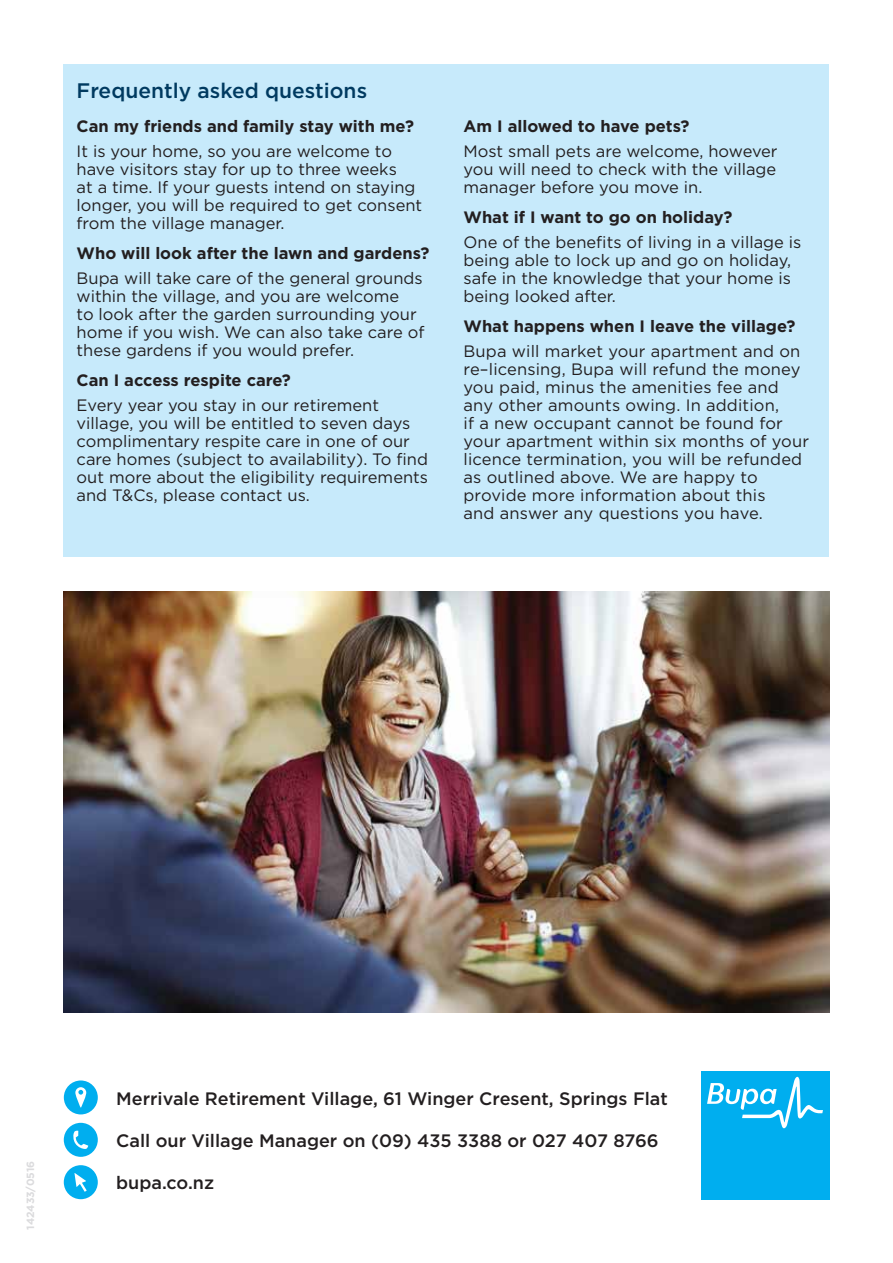
<style>
.page{position:relative;width:893px;height:1263px;background:#fff}
.page>*{position:absolute;margin:0;border:0;box-sizing:border-box;transform-origin:0 0}
.t1{font:500 21px "Gotham";color:#003a60}
.t2{font:500 18px "Gotham";color:#231f20}
.t3{font:16.5px/18px "Gotham";color:#231f20}
.t4{font:700 16.5px "Gotham";color:#231f20}
.t5{font:700 10.5px "Gotham";color:#dbdbdd}
</style>
<div class="page">
<svg style="left:64px;top:1080px;width:34px;height:34px"></svg>
<svg style="left:64px;top:1165px;width:34px;height:34px"></svg>
<svg style="left:64px;top:1123px;width:34px;height:34px"></svg>
<div style="left:701px;top:1071px;width:128px;height:128px;background:#00aeef"></div>
<svg style="left:707px;top:1077px;width:116px;height:51px"></svg>
<div style="left:64px;top:64px;width:765px;height:485px;background:#c7eafb"></div>
<img style="left:64px;top:591px;width:765px;height:421px">
<p class="t1" style="left:77px;top:78px;width:292px">Frequently asked questions</p>
<p class="t1" style="left:77px;top:82px;width:292px">Frequently asked questions</p>
<p class="t4" style="left:77px;top:117px;width:339px">Can my friends and family stay with me?</p>
<p class="t3" style="left:77px;top:141px;width:347px">It is your home, so you are welcome to have visitors stay for up to three weeks<br>at a time. If your guests intend on staying longer, you will be required to get consent from the village manager.</p>
<p class="t4" style="left:77px;top:244px;width:354px">Who will look after the lawn and gardens?</p>
<p class="t3" style="left:77px;top:269px;width:349px">Bupa will take care of the general grounds within the village, and you are welcome<br>to look after the garden surrounding your home if you wish. We can also take care of these gardens if you would prefer.</p>
<p class="t4" style="left:77px;top:371px;width:216px">Can I access respite care?</p>
<p class="t3" style="left:77px;top:396px;width:353px">Every year you stay in our retirement village, you will be entitled to seven days complimentary respite care in one of our care homes (subject to availability). To find out more about the eligibility requirements and T&amp;Cs, please contact us.</p>
<p class="t4" style="left:463px;top:117px;width:227px">Am I allowed to have pets?</p>
<p class="t3" style="left:463px;top:141px;width:316px;text-align:justify">Most small pets are welcome, however you will need to check with the village manager before you move in.</p>
<p class="t4" style="left:463px;top:208px;width:270px">What if I want to go on holiday?</p>
<p class="t3" style="left:463px;top:233px;width:339px">One of the benefits of living in a village is being able to lock up and go on holiday, safe in the knowledge that your home is being looked after.</p>
<p class="t4" style="left:463px;top:317px;width:333px">What happens when I leave the village?</p>
<p class="t3" style="left:463px;top:342px;width:347px">Bupa will market your apartment and on re–licensing, Bupa will refund the money you paid, minus the amenities fee and any other amounts owing. In addition,<br>if a new occupant cannot be found for your apartment within six months of your licence termination, you will be refunded as outlined above. We are happy to provide more information about this<br>and answer any questions you have.</p>
<p class="t5" style="left:24px;top:1230px;width:71px;rotate:-90deg">142433/0516</p>
<p class="t2" style="left:116px;top:1088px;width:553px">Merrivale Retirement Village, 61 Winger Cresent, Springs Flat</p>
<p class="t2" style="left:116px;top:1130px;width:544px">Call our Village Manager on (09) 435 3388 or 027 407 8766</p>
<p class="t2" style="left:116px;top:1172px;width:99px">bupa.co.nz</p>
</div>
